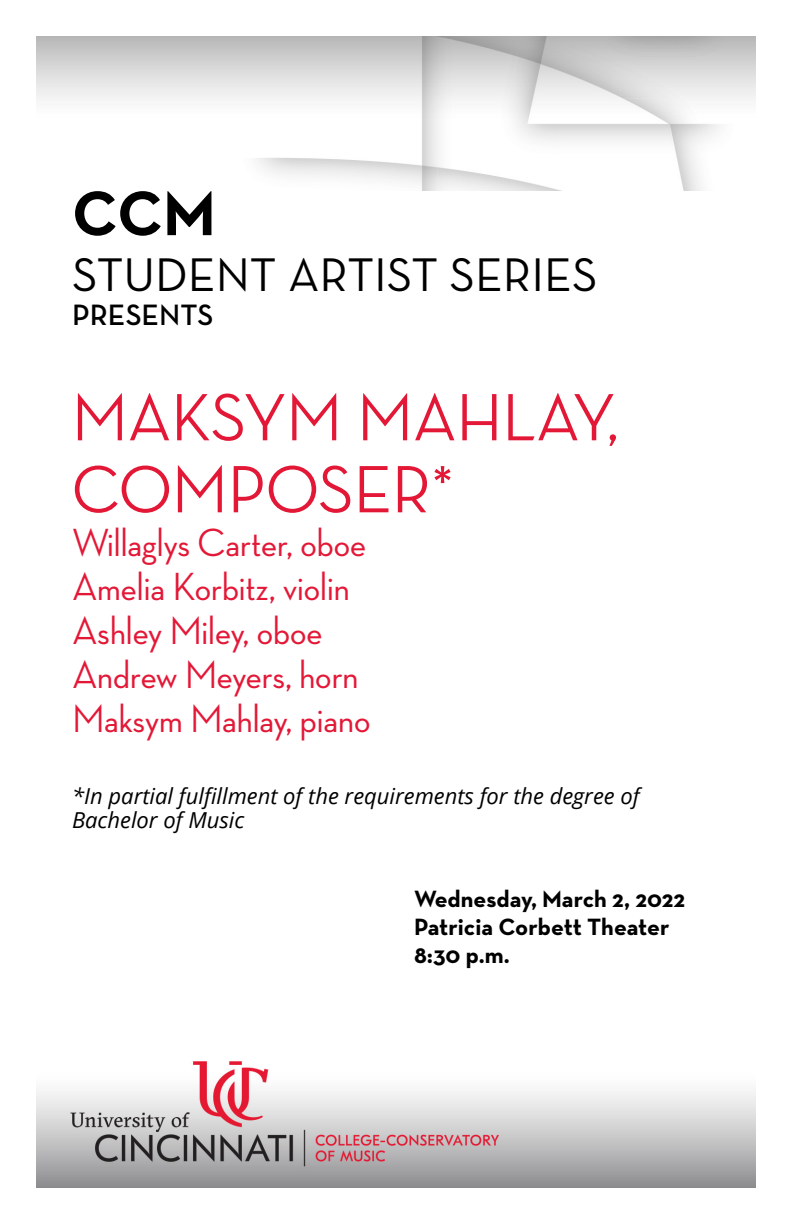
<style>
.page{position:relative;width:792px;height:1224px;background:#fff}
.page>*{position:absolute;margin:0;border:0;box-sizing:border-box;transform-origin:0 0}
.Concert_Title{font:500 68px/72px "Neutra Disp";color:#e31837}
.Page_Intro{font:700 64px "Neutra Text";color:#000}
.Page_Intro-2{font:48px "Neutra Text";color:#000}
.Concert_Title-2{font:500 40px "Neutra Disp";color:#e31837}
.Page_Intro-3{font:600 30px "Neutra Text";color:#000}
.Date_Venue_Time{font:700 24px "Neutra Text";color:#000}
.Concert_Title-3{font:italic 22px/24px "Open Sans";color:#000}
</style>
<div class="page">
<img style="left:36px;top:36px;width:720px;height:154px">
<img style="left:36px;top:1061px;width:720px;height:127px">
<h1 class="Page_Intro" style="left:72px;top:173px;width:145px">CCM</h1>
<h1 class="Page_Intro-2" style="left:72px;top:246px;width:527px">STUDENT ARTIST SERIES</h1>
<h1 class="Page_Intro-3" style="left:72px;top:297px;width:143px">PRESENTS</h1>
<h1 class="Concert_Title" style="left:72px;top:382px;width:548px">MAKSYM MAHLAY,<br>COMPOSER*</h1>
<h1 class="Concert_Title-2" style="left:72px;top:521px;width:296px">Willaglys Carter, oboe</h1>
<h1 class="Concert_Title-2" style="left:72px;top:565px;width:279px">Amelia Korbitz, violin</h1>
<h1 class="Concert_Title-2" style="left:72px;top:609px;width:252px">Ashley Miley, oboe</h1>
<h1 class="Concert_Title-2" style="left:72px;top:653px;width:288px">Andrew Meyers, horn</h1>
<h1 class="Concert_Title-2" style="left:72px;top:697px;width:300px">Maksym Mahlay, piano</h1>
<h1 class="Concert_Title-3" style="left:72px;top:784px;width:569px">*In partial fulfillment of the requirements for the degree of<br>Bachelor of Music</h1>
<h3 class="Date_Venue_Time" style="left:414px;top:883px;width:273px">Wednesday, March 2, 2022</h3>
<h3 class="Date_Venue_Time" style="left:414px;top:911px;width:257px">Patricia Corbett Theater</h3>
<h3 class="Date_Venue_Time" style="left:414px;top:939px;width:97px">8:30 p.m.</h3>
</div>
